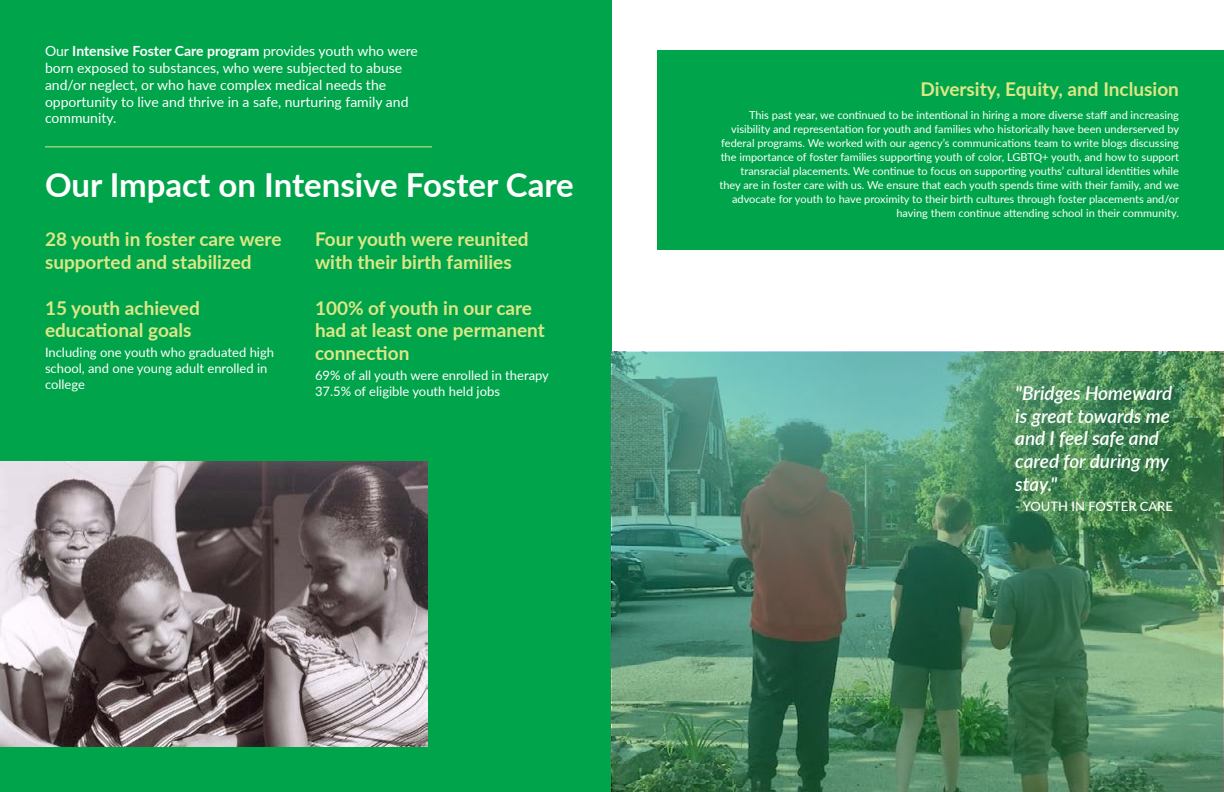
<style>
.page{position:relative;width:1224px;height:792px;background:#fff}
.page>*{position:absolute;margin:0;border:0;box-sizing:border-box;transform-origin:0 0}
.t1{font:700 33px "Lato";color:#fff}
.t2{font:700 19px/22.8px "Lato";color:#dee787}
.t3{font:italic 600 19px/22.8px "Lato";color:#fff}
.t4{font:14px/16.8px "Lato";color:#fff}
.t5{font:13px/15.6px "Lato";color:#fff}
.t6{font:500 13px "Lato";color:#fff}
.t7{font:11px/14px "Lato";color:#fff;text-align:right}
.s1{font-weight:700}
</style>
<div class="page">
<div style="left:0;top:0;width:612px;height:792px;background:#00a44a"></div>
<hr style="left:45px;top:146px;width:387px;height:1px;background:#dee787">
<div style="left:657px;top:50px;width:567px;height:200px;background:#00a44a"></div>
<img style="left:0;top:462px;width:428px;height:285px">
<img style="left:612px;top:352px;width:612px;height:440px">
<p class="t4" style="left:45px;top:42px;width:374px">Our <span class="s1">Intensive Foster Care program</span> provides youth who were born exposed to substances, who were subjected to abuse and/or neglect, or who have complex medical needs the opportunity to live and thrive in a safe, nurturing family and community.</p>
<h1 class="t1" style="left:45px;top:161px;width:530px">Our Impact on Intensive Foster Care</h1>
<h2 class="t2" style="left:45px;top:227px;width:238px">28 youth in foster care were supported and stabilized</h2>
<h2 class="t2" style="left:45px;top:296px;width:156px">15 youth achieved educational goals</h2>
<p class="t5" style="left:45px;top:344px;width:231px">Including one youth who graduated high school, and one young adult enrolled in college</p>
<h2 class="t2" style="left:315px;top:227px;width:215px">Four youth were reunited with their birth families</h2>
<h2 class="t2" style="left:315px;top:296px;width:231px">100% of youth in our care had at least one permanent connection</h2>
<p class="t5" style="left:315px;top:367px;width:235px">69% of all youth were enrolled in therapy<br>37.5% of eligible youth held jobs</p>
<h2 class="t2" style="left:921px;top:77px;width:260px">Diversity, Equity, and Inclusion</h2>
<p class="t7" style="left:719px;top:108px;width:461px">This past year, we continued to be intentional in hiring a more diverse staff and increasing visibility and representation for youth and families who historically have been underserved by federal programs. We worked with our agency’s communications team to write blogs discussing the importance of foster families supporting youth of color, LGBTQ+ youth, and how to support transracial placements. We continue to focus on supporting youths’ cultural identities while they are in foster care with us. We ensure that each youth spends time with their family, and we advocate for youth to have proximity to their birth cultures through foster placements and/or having them continue attending school in their community.</p>
<h2 class="t3" style="left:1015px;top:381px;width:159px">"Bridges Homeward is great towards me and I feel safe and cared for during my stay."</h2>
<p class="t6" style="left:1015px;top:497px;width:159px">- YOUTH IN FOSTER CARE</p>
</div>
